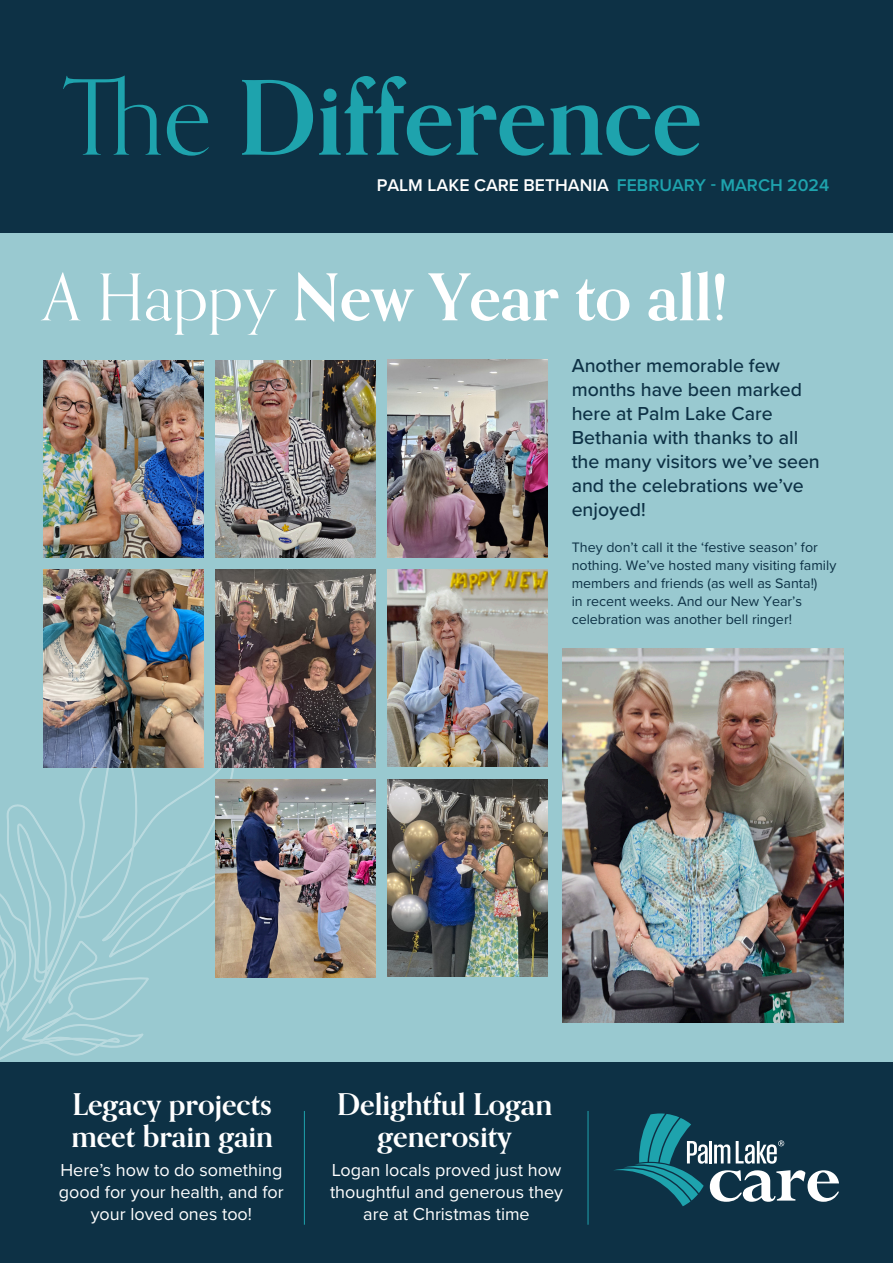
<style>
.page{position:relative;width:893px;height:1263px;background:#fff}
.page>*{position:absolute;margin:0;border:0;box-sizing:border-box;transform-origin:0 0}
.ParaStyle02_Leading_Auto{font:700 102.45px "Orpheus Pro";color:#1ea3ad}
.ParaStyle07_Leading_39_9_pts{font:700 64.5px "Orpheus Pro";color:#fff}
.ParaStyle09_Leading_18_9_pts{font:700 30px/31.5px "Orpheus Pro";color:#fff;text-align:center}
.ParaStyle01_Leading_12_pts{font:500 19.5px/24px "Proxima Nova";color:#0d3145}
.t1{font:18px/21.6px "Proxima Nova";color:#fff;text-align:center}
.ParaStyle02_Leading_Auto-2{font:600 17.55px "Proxima Nova";color:#fff}
.ParaStyle01_Leading_12_pts-2{font:14.25px/18px "Proxima Nova";color:#0d3145}
.s1{font-weight:400;font-size:103.95px}
.s2{color:#1ea3ad}
.s3{font-weight:400}
</style>
<div class="page">
<div style="left:0;top:223px;width:893px;height:839px;background:#99c9d0"></div>
<div style="left:0;top:0;width:893px;height:232px;background:#0d3145"></div>
<img style="left:43px;top:360px;width:160px;height:197px">
<div style="left:0;top:1062px;width:893px;height:201px;background:#0d3145"></div>
<svg style="left:614px;top:1113px;width:225px;height:93px"></svg>
<hr style="left:709px;top:1141px;width:3px;height:22px;background:#fff">
<hr style="left:304px;top:1111px;width:1px;height:114px;background:#1ea3ad">
<hr style="left:588px;top:1111px;width:1px;height:114px;background:#1ea3ad">
<img style="left:216px;top:360px;width:159px;height:197px">
<img style="left:43px;top:570px;width:160px;height:155px">
<img style="left:388px;top:360px;width:160px;height:197px">
<img style="left:388px;top:569px;width:160px;height:198px">
<img style="left:388px;top:779px;width:160px;height:198px">
<img style="left:562px;top:648px;width:281px;height:375px">
<img style="left:216px;top:570px;width:159px;height:197px">
<svg style="left:43px;top:725px;width:217px;height:323px"></svg>
<svg style="left:0;top:726px;width:116px;height:334px"></svg>
<img style="left:216px;top:779px;width:159px;height:198px">
<p class="ParaStyle02_Leading_Auto" style="left:63px;top:54px;width:640px"><span class="s1">The</span> Difference</p>
<p class="ParaStyle02_Leading_Auto-2" style="left:377px;top:172px;width:454px">PALM LAKE CARE BETHANIA <span class="s2">FEBRUARY - MARCH 2024</span></p>
<p class="ParaStyle07_Leading_39_9_pts" style="left:43px;top:257px;width:686px"><span class="s3">A Happy</span> New Year to all!</p>
<p class="ParaStyle01_Leading_12_pts" style="left:572px;top:353px;width:250px">Another memorable few months have been marked here at Palm Lake Care<br>Bethania with thanks to all the many visitors we’ve seen and the celebrations we’ve enjoyed!</p>
<p class="ParaStyle01_Leading_12_pts-2" style="left:572px;top:538px;width:266px">They don’t call it the ‘festive season’ for nothing. We’ve hosted many visiting family members and friends (as well as Santa!)<br>in recent weeks. And our New Year’s celebration was another bell ringer!</p>
<p class="ParaStyle09_Leading_18_9_pts" style="left:71px;top:1088px;width:203px;text-align:left">Legacy projects meet brain gain</p>
<p class="t1" style="left:59px;top:1159px;width:226px">Here’s how to do something good for your health, and for your loved ones too!</p>
<p class="ParaStyle09_Leading_18_9_pts" style="left:337px;top:1088px;width:216px">Delightful Logan generosity</p>
<p class="t1" style="left:330px;top:1159px;width:234px">Logan locals proved just how thoughtful and generous they are at Christmas time</p>
</div>
